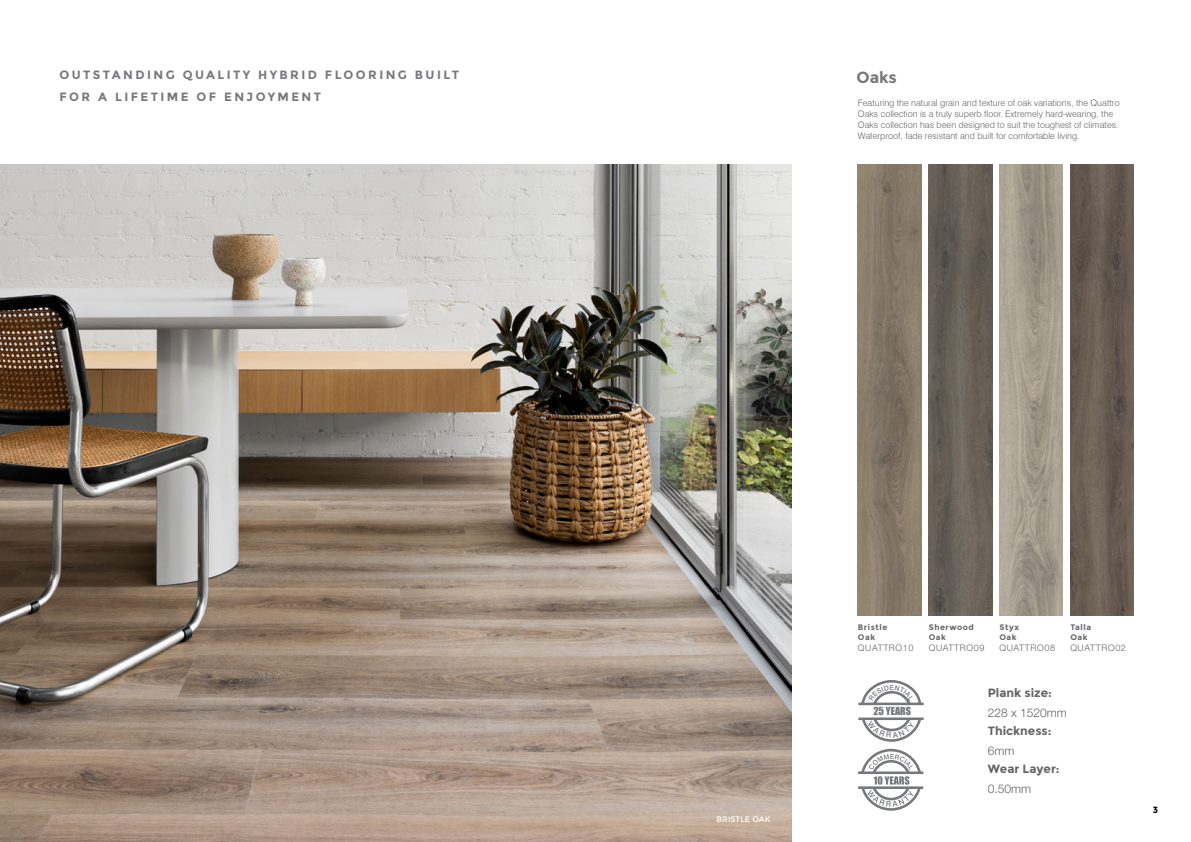
<style>
.page{position:relative;width:1191px;height:842px;background:#fff}
.page>*{position:absolute;margin:0;border:0;box-sizing:border-box;transform-origin:0 0}
.t1{font:700 16px "Montserrat";color:#77787b}
.t2{font:700 12px/22px "Montserrat";letter-spacing:.2em;color:#77787b}
.t3{font:700 12px "Montserrat";color:#636466}
.t4{font:300 12px "Helvetica Neue LT Std";color:#636466}
.t5{font:10.3px "Impact";color:#77787b}
.t6{font:300 9px/11px "Swiss 721 BT";color:#636466}
.t7{font:300 9px "Helvetica Neue LT Std";letter-spacing:.07em;color:#646568}
.t8{font:700 9px "Montserrat";color:#000}
.t9{font:700 8px/10px "Montserrat";letter-spacing:.07em;color:#646568}
.t10{font:8px "Montserrat";color:#fff}
</style>
<div class="page">
<img style="left:1070px;top:164px;width:63px;height:451px">
<img style="left:999px;top:164px;width:63px;height:451px">
<img style="left:928px;top:164px;width:64px;height:451px">
<img style="left:858px;top:164px;width:63px;height:451px">
<img style="left:0;top:164px;width:791px;height:678px">
<svg style="left:858px;top:749px;width:65px;height:62px"></svg>
<svg style="left:858px;top:680px;width:65px;height:62px"></svg>
<h2 class="t2" style="left:60px;top:64px;width:401px">OUTSTANDING QUALITY HYBRID FLOORING BUILT<br>FOR A LIFETIME OF ENJOYMENT</h2>
<h1 class="t1" style="left:856px;top:68px;width:42px">Oaks</h1>
<p class="t6" style="left:858px;top:97px;width:263px">Featuring the natural grain and texture of oak variations, the Quattro Oaks collection is a truly superb floor. Extremely hard-wearing, the Oaks collection has been designed to suit the toughest of climates.<br>Waterproof, fade resistant and built for comfortable living.</p>
<p class="t10" style="left:716px;top:814px;width:55px">BRISTLE OAK</p>
<p class="t9" style="left:858px;top:622px;width:31px">Bristle<br>Oak</p>
<p class="t7" style="left:858px;top:642px;width:57px">QUATTRO10</p>
<p class="t5" style="left:873px;top:703px;width:39px">25 YEARS</p>
<p class="t9" style="left:928px;top:622px;width:47px">Sherwood<br>Oak</p>
<p class="t7" style="left:928px;top:642px;width:57px">QUATTRO09</p>
<p class="t9" style="left:999px;top:622px;width:21px">Styx<br>Oak</p>
<p class="t7" style="left:999px;top:642px;width:57px">QUATTRO08</p>
<p class="t9" style="left:1070px;top:622px;width:22px">Talla<br>Oak</p>
<p class="t7" style="left:1070px;top:642px;width:57px">QUATTRO02</p>
<h2 class="t3" style="left:987px;top:685px;width:66px">Plank size:</h2>
<h2 class="t4" style="left:987px;top:705px;width:81px">228 x 1520mm</h2>
<h2 class="t3" style="left:987px;top:723px;width:65px">Thickness:</h2>
<h2 class="t4" style="left:987px;top:743px;width:28px">6mm</h2>
<h2 class="t3" style="left:987px;top:761px;width:73px">Wear Layer:</h2>
<h2 class="t4" style="left:987px;top:781px;width:45px">0.50mm</h2>
<p class="t8" style="left:1153px;top:804px;width:7px">3</p>
</div>
